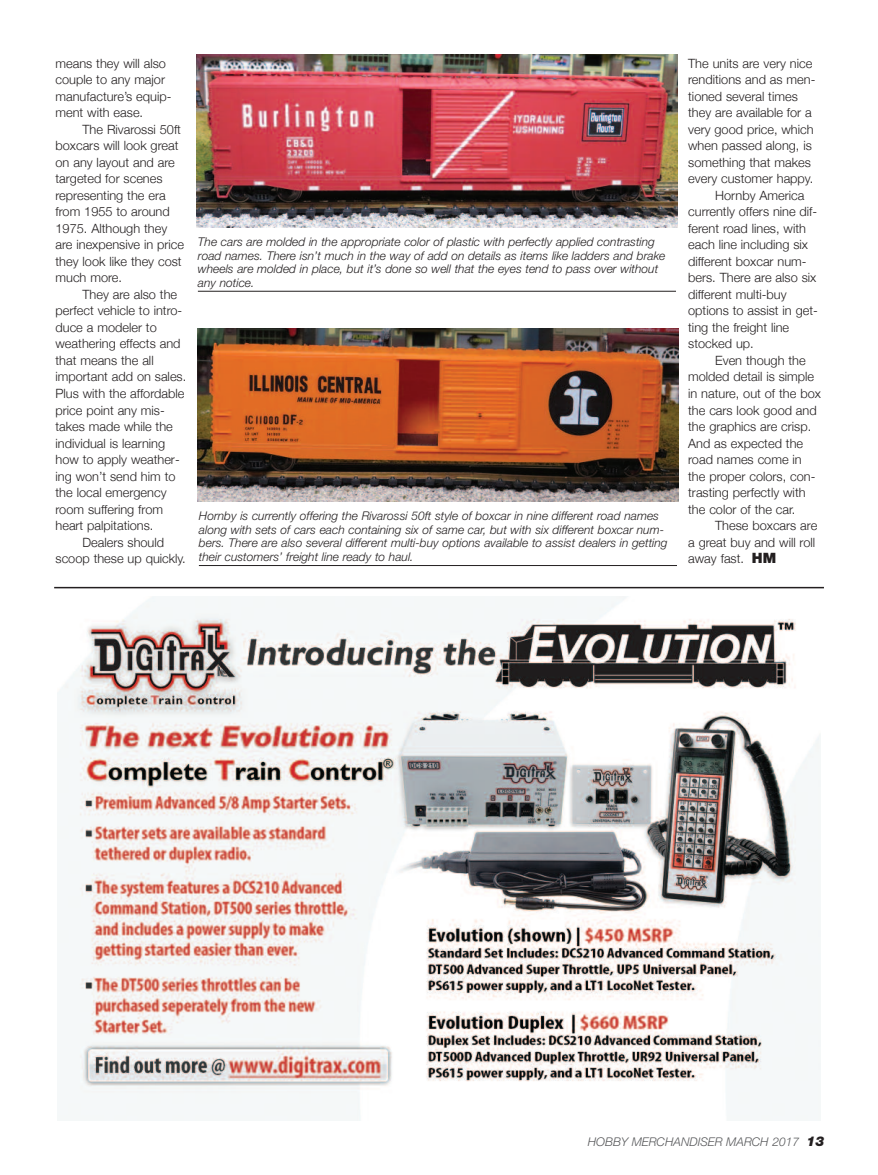
<style>
.page{position:relative;width:878px;height:1175px;background:#fff}
.page>*{position:absolute;margin:0;border:0;box-sizing:border-box;transform-origin:0 0}
.t1{font:300 12.75px/16.5px "Helvetica Neue";color:#231f20}
.t2{font:italic 300 12px/13.5px "Helvetica Neue";color:#231f20}
.t3{font:italic 300 12px "Helvetica Neue";color:#57585a}
.s1{font-weight:900;font-size:14.25px}
.s2{font-weight:900;font-size:13.5px;color:#231f20}
</style>
<div class="page">
<hr style="left:54px;top:587px;width:770px;height:1px;background:#231f20">
<img style="left:58px;top:596px;width:762px;height:524px">
<hr style="left:199px;top:565px;width:478px;height:1px;background:#231f20">
<img style="left:198px;top:328px;width:480px;height:173px">
<hr style="left:198px;top:291px;width:478px;height:1px;background:#231f20">
<img style="left:197px;top:54px;width:480px;height:173px">
<p class="t1" style="left:56px;top:55px;width:117px">means they will also couple to any major manufacture’s equip&shy;ment with ease.</p>
<p class="t1" style="left:56px;top:121px;width:130px;text-indent:27px">The Rivarossi 50ft boxcars will look great on any layout and are targeted for scenes representing the era from 1955 to around<br>1975. Although they are inexpensive in price they look like they cost much more.</p>
<p class="t1" style="left:83px;top:286px;width:96px">They are also the</p>
<p class="t1" style="left:56px;top:302px;width:128px">perfect vehicle to intro-</p>
<p class="t1" style="left:56px;top:319px;width:103px">duce a modeler to</p>
<p class="t1" style="left:56px;top:335px;width:126px">weathering effects and</p>
<p class="t1" style="left:56px;top:352px;width:100px">that means the all</p>
<p class="t1" style="left:56px;top:368px;width:132px">important add on sales.</p>
<p class="t1" style="left:56px;top:385px;width:130px">Plus with the affordable</p>
<p class="t1" style="left:56px;top:401px;width:111px">price point any mis-</p>
<p class="t1" style="left:56px;top:418px;width:119px">takes made while the</p>
<p class="t1" style="left:56px;top:434px;width:111px">individual is learning</p>
<p class="t1" style="left:56px;top:451px;width:126px">how to apply weather-</p>
<p class="t1" style="left:56px;top:467px;width:121px">ing won’t send him to</p>
<p class="t1" style="left:56px;top:484px;width:113px">the local emergency</p>
<p class="t1" style="left:56px;top:500px;width:109px">room suffering from</p>
<p class="t1" style="left:56px;top:517px;width:99px">heart palpitations.</p>
<p class="t1" style="left:83px;top:533px;width:83px">Dealers should</p>
<p class="t1" style="left:56px;top:550px;width:132px">scoop these up quickly.</p>
<p class="t2" style="left:198px;top:236px;width:469px">The cars are molded in the appropriate color of plastic with perfectly applied contrasting road names. There isn’t much in the way of add on details as items like ladders and brake wheels are molded in place, but it’s done so well that the eyes tend to pass over without any notice.</p>
<p class="t2" style="left:199px;top:510px;width:470px">Hornby is currently offering the Rivarossi 50ft style of boxcar in nine different road names along with sets of cars each containing six of same car, but with six different boxcar num&shy;bers. There are also several different multi-buy options available to assist dealers in getting their customers’ freight line ready to haul.</p>
<p class="t1" style="left:688px;top:55px;width:126px">The units are very nice</p>
<p class="t1" style="left:688px;top:71px;width:129px">renditions and as men-</p>
<p class="t1" style="left:688px;top:88px;width:111px">tioned several times</p>
<p class="t1" style="left:688px;top:104px;width:125px">they are available for a</p>
<p class="t1" style="left:688px;top:121px;width:127px">very good price, which</p>
<p class="t1" style="left:688px;top:137px;width:125px">when passed along, is</p>
<p class="t1" style="left:688px;top:154px;width:124px">something that makes</p>
<p class="t1" style="left:688px;top:170px;width:126px">every customer happy.</p>
<p class="t1" style="left:715px;top:187px;width:91px">Hornby America</p>
<p class="t1" style="left:688px;top:203px;width:131px">currently offers nine dif-</p>
<p class="t1" style="left:688px;top:220px;width:119px">ferent road lines, with</p>
<p class="t1" style="left:688px;top:236px;width:121px">each line including six</p>
<p class="t1" style="left:688px;top:253px;width:120px">different boxcar num-</p>
<p class="t1" style="left:688px;top:269px;width:130px">bers. There are also six</p>
<p class="t1" style="left:688px;top:286px;width:100px">different multi-buy</p>
<p class="t1" style="left:688px;top:302px;width:131px">options to assist in get-</p>
<p class="t1" style="left:688px;top:319px;width:102px">ting the freight line</p>
<p class="t1" style="left:688px;top:335px;width:67px">stocked up.</p>
<p class="t1" style="left:715px;top:352px;width:92px">Even though the</p>
<p class="t1" style="left:688px;top:368px;width:127px">molded detail is simple</p>
<p class="t1" style="left:688px;top:385px;width:134px">in nature, out of the box</p>
<p class="t1" style="left:688px;top:401px;width:130px">the cars look good and</p>
<p class="t1" style="left:688px;top:418px;width:124px">the graphics are crisp.</p>
<p class="t1" style="left:688px;top:434px;width:116px">And as expected the</p>
<p class="t1" style="left:688px;top:451px;width:115px">road names come in</p>
<p class="t1" style="left:688px;top:467px;width:129px">the proper colors, con-</p>
<p class="t1" style="left:688px;top:484px;width:119px">trasting perfectly with</p>
<p class="t1" style="left:688px;top:500px;width:109px">the color of the car.</p>
<p class="t1" style="left:715px;top:517px;width:104px">These boxcars are</p>
<p class="t1" style="left:688px;top:533px;width:128px">a great buy and will roll</p>
<p class="t1" style="left:688px;top:550px;width:89px">away fast. <span class="s1">HM</span></p>
<p class="t3" style="left:587px;top:1137px;width:238px">HOBBY MERCHANDISER MARCH 2017 <span class="s2">13</span></p>
</div>
